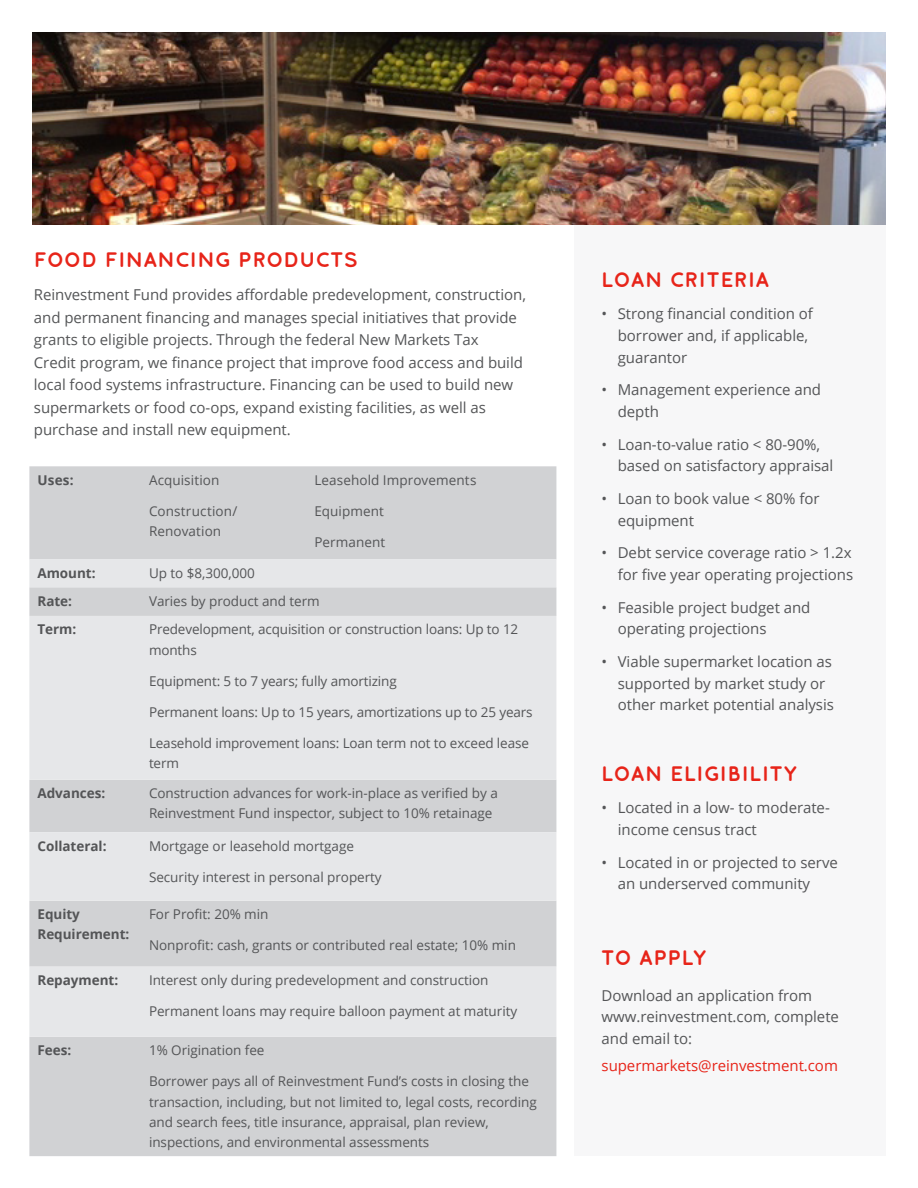
<style>
.page{position:relative;width:918px;height:1188px;background:#fff}
.page>*{position:absolute;margin:0;border:0;box-sizing:border-box;transform-origin:0 0}
.Heading__red{font:700 21px "Reinvestment";letter-spacing:.06em;color:#e72419}
.Smaller_Intro{font:700 21px "Reinvestment";letter-spacing:.06em;color:#e72419}
.Body_Text_Bullet_No{font:15px/21.8px "Open Sans";letter-spacing:-.005em;color:#545557}
.Body_Text__Smaller{font:15px/22.5px "Open Sans";letter-spacing:-.005em;color:#545557}
.Heading__red-2{font:15px/21.8px "Open Sans";letter-spacing:-.005em;color:#545557}
.Heading__red-3{font:15px "Open Sans";letter-spacing:-.005em;color:#e72419}
.Table_Text{font:13.5px/20.2px "Open Sans";letter-spacing:-.005em;color:#545557}
.Table_Text-2{font:700 13.5px/20.2px "Open Sans";letter-spacing:-.005em;color:#545557}
</style>
<div class="page">
<div style="left:575px;top:223px;width:311px;height:933px;background:#f7f7f8"></div>
<div style="left:29px;top:466px;width:527px;height:690px;background:#d1d2d4"></div>
<div style="left:29px;top:559px;width:527px;height:478px;background:#e6e7e9"></div>
<div style="left:29px;top:587px;width:527px;height:379px;background:#d1d2d4"></div>
<svg style="left:29px;top:616px;width:527px;height:285px;background:#e2e3e5"></svg>
<img style="left:32px;top:32px;width:854px;height:192px">
<p class="Smaller_Intro" style="left:34px;top:246px;width:325px">FOOD FINANCING PRODUCTS</p>
<p class="Body_Text__Smaller" style="left:34px;top:283px;width:494px">Reinvestment Fund provides affordable predevelopment, construction, and permanent financing and manages special initiatives that provide grants to eligible projects. Through the federal New Markets Tax<br>Credit program, we finance project that improve food access and build local food systems infrastructure. Financing can be used to build new supermarkets or food co-ops, expand existing facilities, as well as purchase and install new equipment.</p>
<p class="Table_Text-2" style="left:38px;top:469px;width:38px">Uses:</p>
<p class="Table_Text" style="left:149px;top:469px;width:72px">Acquisition</p>
<p class="Table_Text" style="left:149px;top:500px;width:90px">Construction/<br>Renovation</p>
<p class="Table_Text" style="left:314px;top:469px;width:164px">Leasehold Improvements</p>
<p class="Table_Text" style="left:314px;top:500px;width:71px">Equipment</p>
<p class="Table_Text" style="left:314px;top:531px;width:73px">Permanent</p>
<p class="Table_Text-2" style="left:38px;top:563px;width:60px">Amount:</p>
<p class="Table_Text" style="left:149px;top:562px;width:107px">Up to $8,300,000</p>
<p class="Table_Text-2" style="left:38px;top:590px;width:36px">Rate:</p>
<p class="Table_Text" style="left:149px;top:590px;width:172px">Varies by product and term</p>
<p class="Table_Text-2" style="left:38px;top:619px;width:40px">Term:</p>
<p class="Table_Text" style="left:149px;top:619px;width:371px">Predevelopment, acquisition or construction loans: Up to 12 months</p>
<p class="Table_Text" style="left:149px;top:670px;width:249px">Equipment: 5 to 7 years; fully amortizing</p>
<p class="Table_Text" style="left:149px;top:701px;width:385px">Permanent loans: Up to 15 years, amortizations up to 25 years</p>
<p class="Table_Text" style="left:149px;top:732px;width:381px">Leasehold improvement loans: Loan term not to exceed lease term</p>
<p class="Table_Text-2" style="left:38px;top:783px;width:69px">Advances:</p>
<p class="Table_Text" style="left:149px;top:783px;width:350px">Construction advances for work-in-place as verified by a<br>Reinvestment Fund inspector, subject to 10% retainage</p>
<p class="Table_Text-2" style="left:38px;top:835px;width:71px">Collateral:</p>
<p class="Table_Text" style="left:149px;top:835px;width:207px">Mortgage or leasehold mortgage</p>
<p class="Table_Text" style="left:149px;top:866px;width:234px">Security interest in personal property</p>
<p class="Table_Text-2" style="left:38px;top:904px;width:93px">Equity<br>Requirement:</p>
<p class="Table_Text" style="left:149px;top:904px;width:121px">For Profit: 20% min</p>
<p class="Table_Text" style="left:149px;top:935px;width:368px">Nonprofit: cash, grants or contributed real estate; 10% min</p>
<p class="Table_Text-2" style="left:38px;top:970px;width:82px">Repayment:</p>
<p class="Table_Text" style="left:149px;top:970px;width:341px">Interest only during predevelopment and construction</p>
<p class="Table_Text" style="left:149px;top:1001px;width:370px">Permanent loans may require balloon payment at maturity</p>
<p class="Table_Text-2" style="left:38px;top:1040px;width:35px">Fees:</p>
<p class="Table_Text" style="left:149px;top:1040px;width:117px">1% Origination fee</p>
<p class="Table_Text" style="left:149px;top:1071px;width:389px">Borrower pays all of Reinvestment Fund’s costs in closing the transaction, including, but not limited to, legal costs, recording and search fees, title insurance, appraisal, plan review, inspections, and environmental assessments</p>
<p class="Heading__red" style="left:602px;top:266px;width:169px">LOAN CRITERIA</p>
<p class="Body_Text_Bullet_No" style="left:618px;top:303px;width:197px;text-indent:-16px">• Strong financial condition of borrower and, if applicable, guarantor</p>
<p class="Body_Text_Bullet_No" style="left:618px;top:379px;width:205px;text-indent:-16px">• Management experience and depth</p>
<p class="Body_Text_Bullet_No" style="left:618px;top:433px;width:217px;text-indent:-16px">• Loan-to-value ratio &lt; 80-90%, based on satisfactory appraisal</p>
<p class="Body_Text_Bullet_No" style="left:618px;top:487px;width:203px;text-indent:-16px">• Loan to book value &lt; 80% for equipment</p>
<p class="Body_Text_Bullet_No" style="left:602px;top:542px;width:253px;text-align:right">• Debt service coverage ratio &gt; 1.2x for five year operating projections</p>
<p class="Body_Text_Bullet_No" style="left:618px;top:596px;width:194px;text-indent:-16px">• Feasible project budget and operating projections</p>
<p class="Body_Text_Bullet_No" style="left:618px;top:650px;width:218px;text-indent:-16px">• Viable supermarket location as supported by market study or other market potential analysis</p>
<p class="Heading__red" style="left:602px;top:760px;width:197px">LOAN ELIGIBILITY</p>
<p class="Body_Text_Bullet_No" style="left:618px;top:797px;width:214px;text-indent:-16px">• Located in a low- to moderate&shy;income census tract</p>
<p class="Body_Text_Bullet_No" style="left:618px;top:851px;width:222px;text-indent:-16px">• Located in or projected to serve an underserved community</p>
<p class="Heading__red" style="left:602px;top:944px;width:106px">TO APPLY</p>
<p class="Heading__red-2" style="left:602px;top:984px;width:239px">Download an application from www.reinvestment.com, complete and email to:</p>
<p class="Heading__red-3" style="left:602px;top:1055px;width:238px">supermarkets@reinvestment.com</p>
</div>
